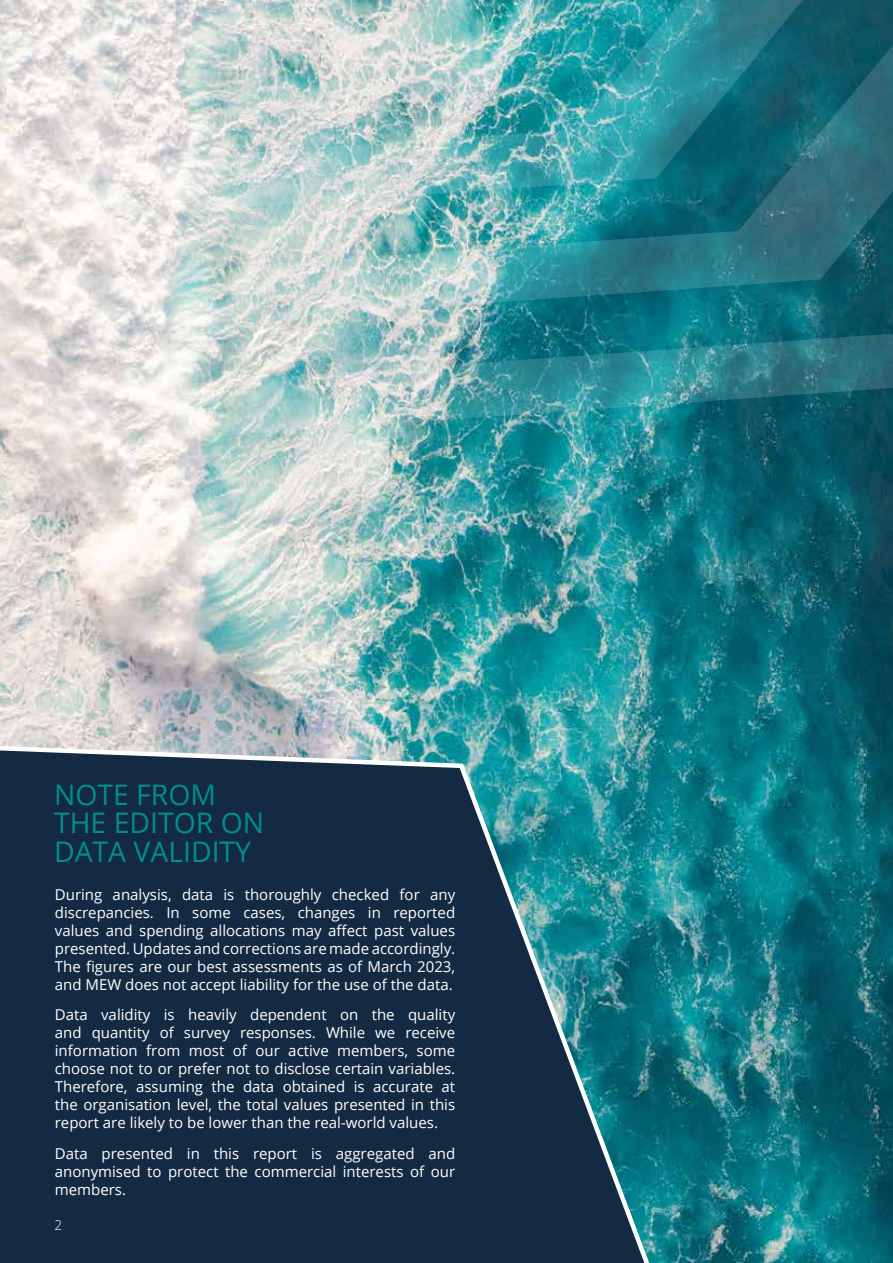
<style>
.page{position:relative;width:893px;height:1263px;background:#fff}
.page>*{position:absolute;margin:0;border:0;box-sizing:border-box;transform-origin:0 0}
.t1{font:28.35px/28.3px "Open Sans";color:#008e8e}
.t2{font:15px/18px "Open Sans";color:#fff;text-align:justify}
.t3{font:300 13.5px "Open Sans";color:#fff}
</style>
<div class="page">
<img style="left:0;top:568px;width:893px;height:695px">
<svg style="left:0;top:720px;width:715px;height:543px;background:#1d475a"></svg>
<img style="left:0;top:0;width:893px;height:568px">
<h1 class="t1" style="left:54px;top:780px;width:212px">NOTE FROM<br>THE EDITOR ON<br>DATA VALIDITY</h1>
<p class="t2" style="left:55px;top:885px;width:402px">During analysis, data is thoroughly checked for any discrepancies. In some cases, changes in reported values and spending allocations may affect past values presented. Updates and corrections are made accordingly.<br>The figures are our best assessments as of March 2023, and MEW does not accept liability for the use of the data.</p>
<p class="t2" style="left:55px;top:1005px;width:402px">Data validity is heavily dependent on the quality and quantity of survey responses. While we receive information from most of our active members, some choose not to or prefer not to disclose certain variables.<br>Therefore, assuming the data obtained is accurate at the organisation level, the total values presented in this report are likely to be lower than the real-world values.</p>
<p class="t2" style="left:55px;top:1144px;width:402px">Data presented in this report is aggregated and anonymised to protect the commercial interests of our members.</p>
<p class="t3" style="left:54px;top:1215px;width:9px">2</p>
</div>
